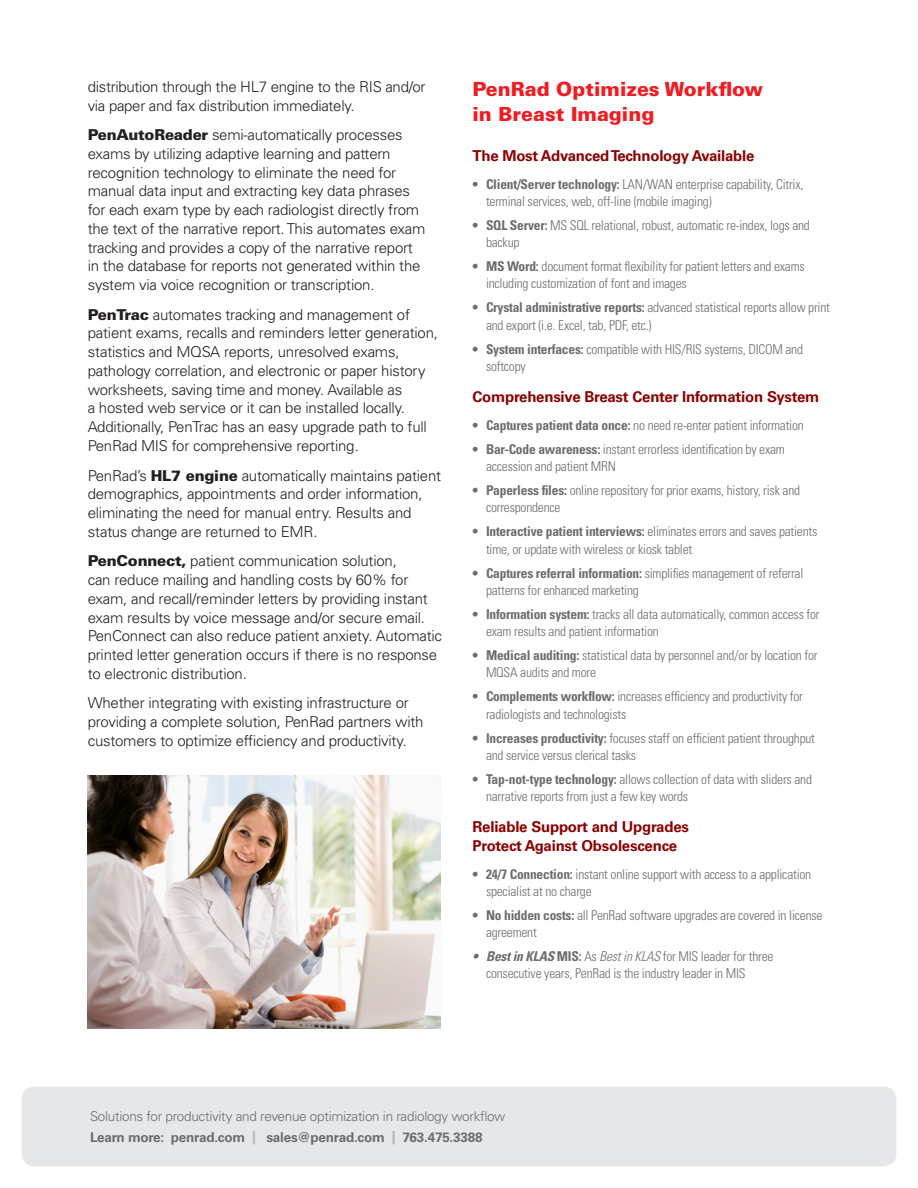
<style>
.page{position:relative;width:918px;height:1188px;background:#fff}
.page>*{position:absolute;margin:0;border:0;box-sizing:border-box;transform-origin:0 0}
.Subhead_Red{font:900 19.5px/25.5px "Univers LT Std";color:#ee1d23}
.Body{font:300 15px/18.8px "Univers LT Std";letter-spacing:-.015em;color:#231f20}
.Body_Bold{font:700 15px/18.8px "Univers LT Std";letter-spacing:-.015em;color:#8b0202}
.Body_Bullets{font:300 condensed 13.5px/17.2px "Univers LT Std";letter-spacing:-.015em;color:#6c6d70}
.Body-2{font:300 13.5px "Univers LT Std";letter-spacing:-.02em;color:#6c6d70}
.Body-3{font:700 13.5px "Univers LT Std";letter-spacing:-.015em;color:#6c6d70}
.s1{font-weight:900}
.s2{font-weight:700}
.s3{font-weight:700;font-style:italic}
.s4{font-style:italic}
.s5{color:#b2b3b7}
</style>
<div class="page">
<div style="left:22px;top:1087px;width:874px;height:79px;background:#e6e7e9;border-radius:13px"></div>
<img style="left:88px;top:776px;width:353px;height:253px">
<p class="Body" style="left:88px;top:77px;width:339px">distribution through the HL7 engine to the RIS and/or via paper and fax distribution immediately.</p>
<p class="Body" style="left:88px;top:125px;width:339px"><span class="s1">PenAutoReader</span> semi-automatically processes exams by utilizing adaptive learning and pattern recognition technology to eliminate the need for manual data input and extracting key data phrases for each exam type by each radiologist directly from the text of the narrative report. This automates exam tracking and provides a copy of the narrative report in the database for reports not generated within the system via voice recognition or transcription.</p>
<p class="Body" style="left:88px;top:305px;width:352px"><span class="s1">PenTrac</span> automates tracking and management of patient exams, recalls and reminders letter generation, statistics and MQSA reports, unresolved exams, pathology correlation, and electronic or paper history worksheets, saving time and money. Available as<br>a hosted web service or it can be installed locally.<br>Additionally, PenTrac has an easy upgrade path to full PenRad MIS for comprehensive reporting.</p>
<p class="Body" style="left:88px;top:466px;width:355px">PenRad’s <span class="s1">HL7 engine</span> automatically maintains patient demographics, appointments and order information, eliminating the need for manual entry. Results and status change are returned to EMR.</p>
<p class="Body" style="left:88px;top:552px;width:356px"><span class="s1">PenConnect,</span> patient communication solution,<br>can reduce mailing and handling costs by 60% for exam, and recall/reminder letters by providing instant exam results by voice message and/or secure email.<br>PenConnect can also reduce patient anxiety. Automatic printed letter generation occurs if there is no response to electronic distribution.</p>
<p class="Body" style="left:88px;top:694px;width:337px">Whether integrating with existing infrastructure or providing a complete solution, PenRad partners with customers to optimize efficiency and productivity.</p>
<p class="Subhead_Red" style="left:472px;top:76px;width:292px">PenRad Optimizes Workflow in Breast Imaging</p>
<p class="Body_Bold" style="left:472px;top:146px;width:283px">The Most Advanced Technology Available</p>
<p class="Body_Bullets" style="left:486px;top:175px;width:319px;text-indent:-14px"><span class="s2">• Client/Server technology:</span> LAN/WAN enterprise capability, Citrix, terminal services, web, off-line (mobile imaging)</p>
<p class="Body_Bullets" style="left:486px;top:216px;width:325px;text-indent:-14px"><span class="s2">• SQL Server:</span> MS SQL relational, robust, automatic re-index, logs and backup</p>
<p class="Body_Bullets" style="left:486px;top:258px;width:320px;text-indent:-14px"><span class="s2">• MS Word:</span> document format flexibility for patient letters and exams including customization of font and images</p>
<p class="Body_Bullets" style="left:486px;top:299px;width:346px;text-indent:-14px"><span class="s2">• Crystal administrative reports:</span> advanced statistical reports allow print and export (i.e. Excel, tab, PDF, etc.)</p>
<p class="Body_Bullets" style="left:486px;top:340px;width:319px;text-indent:-14px"><span class="s2">• System interfaces:</span> compatible with HIS/RIS systems, DICOM and softcopy</p>
<p class="Body_Bold" style="left:472px;top:387px;width:348px">Comprehensive Breast Center Information System</p>
<p class="Body_Bullets" style="left:472px;top:416px;width:333px"><span class="s2">• Captures patient data once:</span> no need re-enter patient information</p>
<p class="Body_Bullets" style="left:486px;top:440px;width:300px;text-indent:-14px"><span class="s2">• Bar-Code awareness:</span> instant errorless identification by exam accession and patient MRN</p>
<p class="Body_Bullets" style="left:486px;top:482px;width:316px;text-indent:-14px"><span class="s2">• Paperless files:</span> online repository for prior exams, history, risk and correspondence</p>
<p class="Body_Bullets" style="left:486px;top:523px;width:333px;text-indent:-14px"><span class="s2">• Interactive patient interviews:</span> eliminates errors and saves patients time, or update with wireless or kiosk tablet</p>
<p class="Body_Bullets" style="left:486px;top:564px;width:319px;text-indent:-14px"><span class="s2">• Captures referral information:</span> simplifies management of referral patterns for enhanced marketing</p>
<p class="Body_Bullets" style="left:486px;top:605px;width:335px;text-indent:-14px"><span class="s2">• Information system:</span> tracks all data automatically, common access for exam results and patient information</p>
<p class="Body_Bullets" style="left:486px;top:647px;width:333px;text-indent:-14px"><span class="s2">• Medical auditing:</span> statistical data by personnel and/or by location for<br>MQSA audits and more</p>
<p class="Body_Bullets" style="left:486px;top:688px;width:319px;text-indent:-14px"><span class="s2">• Complements workflow:</span> increases efficiency and productivity for radiologists and technologists</p>
<p class="Body_Bullets" style="left:486px;top:729px;width:331px;text-indent:-14px"><span class="s2">• Increases productivity:</span> focuses staff on efficient patient throughput and service versus clerical tasks</p>
<p class="Body_Bullets" style="left:486px;top:770px;width:328px;text-indent:-14px"><span class="s2">• Tap-not-type technology:</span> allows collection of data with sliders and narrative reports from just a few key words</p>
<p class="Body_Bold" style="left:472px;top:817px;width:218px">Reliable Support and Upgrades<br>Protect Against Obsolescence</p>
<p class="Body_Bullets" style="left:486px;top:865px;width:327px;text-indent:-14px"><span class="s2">• 24/7 Connection:</span> instant online support with access to a application specialist at no charge</p>
<p class="Body_Bullets" style="left:486px;top:907px;width:338px;text-indent:-14px"><span class="s2">• No hidden costs:</span> all PenRad software upgrades are covered in license agreement</p>
<p class="Body_Bullets" style="left:486px;top:948px;width:289px;text-indent:-14px"><span class="s3">• Best in KLAS</span> <span class="s2">MIS:</span> As <span class="s4">Best in KLAS</span> for MIS leader for three consecutive years, PenRad is the industry leader in MIS</p>
<p class="Body-2" style="left:90px;top:1108px;width:417px">Solutions for productivity and revenue optimization in radiology workflow</p>
<p class="Body-3" style="left:90px;top:1130px;width:394px">Learn more: penrad.com <span class="s5">|</span> sales@penrad.com <span class="s5">|</span> 763.475.3388</p>
</div>
